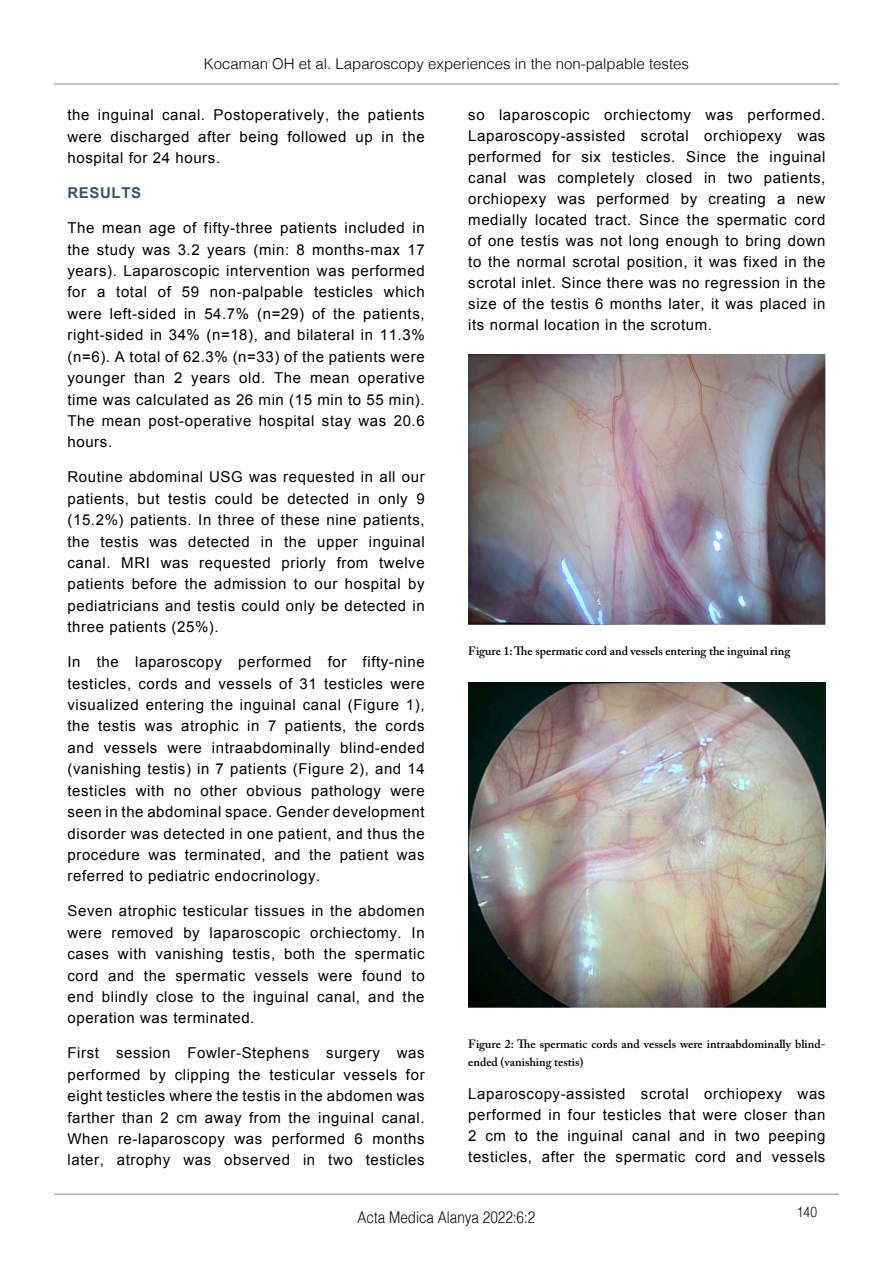
<style>
.page{position:relative;width:893px;height:1263px;background:#fff}
.page>*{position:absolute;margin:0;border:0;box-sizing:border-box;transform-origin:0 0}
.t1{font:300 16.2px "Helv";color:#000;scale:.83 1}
.Ana_Metin_Al__ActaMe{font:15px/21.5px "Arial";letter-spacing:.04em;color:#000;text-align:justify}
.t2{font:300 15px "Helvetica";color:#000}
.Ana_Metin_Al__ActaMe-2{font:700 15px "Arial";letter-spacing:.04em;color:#3c5764}
.t3{font:300 14.4px "Helv";color:#000;scale:.83 1}
.Tablo{font:600 12px/18px "Adobe Caslon Pro";color:#000}
</style>
<div class="page">
<hr style="left:54px;top:84px;width:785px;height:1px;background:#000">
<hr style="left:54px;top:1194px;width:785px;height:1px;background:#000">
<img style="left:468px;top:354px;width:357px;height:271px">
<img style="left:468px;top:683px;width:357px;height:325px">
<p class="t2" style="left:204px;top:51px;width:487px">Kocaman OH et al. Laparoscopy experiences in the non-palpable testes</p>
<p class="Ana_Metin_Al__ActaMe" style="left:68px;top:105px;width:359px">the inguinal canal. Postoperatively, the patients were discharged after being followed up in the hospital for 24 hours.</p>
<p class="Ana_Metin_Al__ActaMe-2" style="left:68px;top:183px;width:75px">RESULTS</p>
<p class="Ana_Metin_Al__ActaMe" style="left:68px;top:217px;width:359px">The mean age of fifty-three patients included in the study was 3.2 years (min: 8 months-max 17 years). Laparoscopic intervention was performed for a total of 59 non-palpable testicles which were left-sided in 54.7% (n=29) of the patients, right-sided in 34% (n=18), and bilateral in 11.3% (n=6). A total of 62.3% (n=33) of the patients were younger than 2 years old. The mean operative time was calculated as 26 min (15 min to 55 min).<br>The mean post-operative hospital stay was 20.6 hours.</p>
<p class="Ana_Metin_Al__ActaMe" style="left:68px;top:466px;width:359px">Routine abdominal USG was requested in all our patients, but testis could be detected in only 9 (15.2%) patients. In three of these nine patients, the testis was detected in the upper inguinal canal. MRI was requested priorly from twelve patients before the admission to our hospital by pediatricians and testis could only be detected in three patients (25%).</p>
<p class="Ana_Metin_Al__ActaMe" style="left:68px;top:651px;width:359px">In the laparoscopy performed for fifty-nine testicles, cords and vessels of 31 testicles were visualized entering the inguinal canal (Figure 1), the testis was atrophic in 7 patients, the cords and vessels were intraabdominally blind-ended (vanishing testis) in 7 patients (Figure 2), and 14 testicles with no other obvious pathology were seen in the abdominal space. Gender development disorder was detected in one patient, and thus the procedure was terminated, and the patient was referred to pediatric endocrinology.</p>
<p class="Ana_Metin_Al__ActaMe" style="left:68px;top:900px;width:359px">Seven atrophic testicular tissues in the abdomen were removed by laparoscopic orchiectomy. In cases with vanishing testis, both the spermatic cord and the spermatic vessels were found to end blindly close to the inguinal canal, and the operation was terminated.</p>
<p class="Ana_Metin_Al__ActaMe" style="left:68px;top:1042px;width:359px">First session Fowler-Stephens surgery was performed by clipping the testicular vessels for eight testicles where the testis in the abdomen was farther than 2 cm away from the inguinal canal.<br>When re-laparoscopy was performed 6 months later, atrophy was observed in two testicles</p>
<p class="Ana_Metin_Al__ActaMe" style="left:468px;top:105px;width:359px;line-height:21px">so laparoscopic orchiectomy was performed.<br>Laparoscopy-assisted scrotal orchiopexy was performed for six testicles. Since the inguinal canal was completely closed in two patients, orchiopexy was performed by creating a new medially located tract. Since the spermatic cord of one testis was not long enough to bring down to the normal scrotal position, it was fixed in the scrotal inlet. Since there was no regression in the size of the testis 6 months later, it was placed in its normal location in the scrotum.</p>
<p class="Tablo" style="left:468px;top:641px;width:324px">Figure 1: The spermatic cord and vessels entering the inguinal ring</p>
<p class="Tablo" style="left:468px;top:1034px;width:359px">Figure 2: The spermatic cords and vessels were intraabdominally blind&shy;ended (vanishing testis)</p>
<p class="Ana_Metin_Al__ActaMe" style="left:468px;top:1083px;width:359px;line-height:21px">Laparoscopy-assisted scrotal orchiopexy was performed in four testicles that were closer than 2 cm to the inguinal canal and in two peeping testicles, after the spermatic cord and vessels</p>
<p class="t1" style="left:358px;top:1207px;width:216px">Acta Medica Alanya 2022:6:2</p>
<p class="t3" style="left:797px;top:1203px;width:26px">140</p>
</div>
